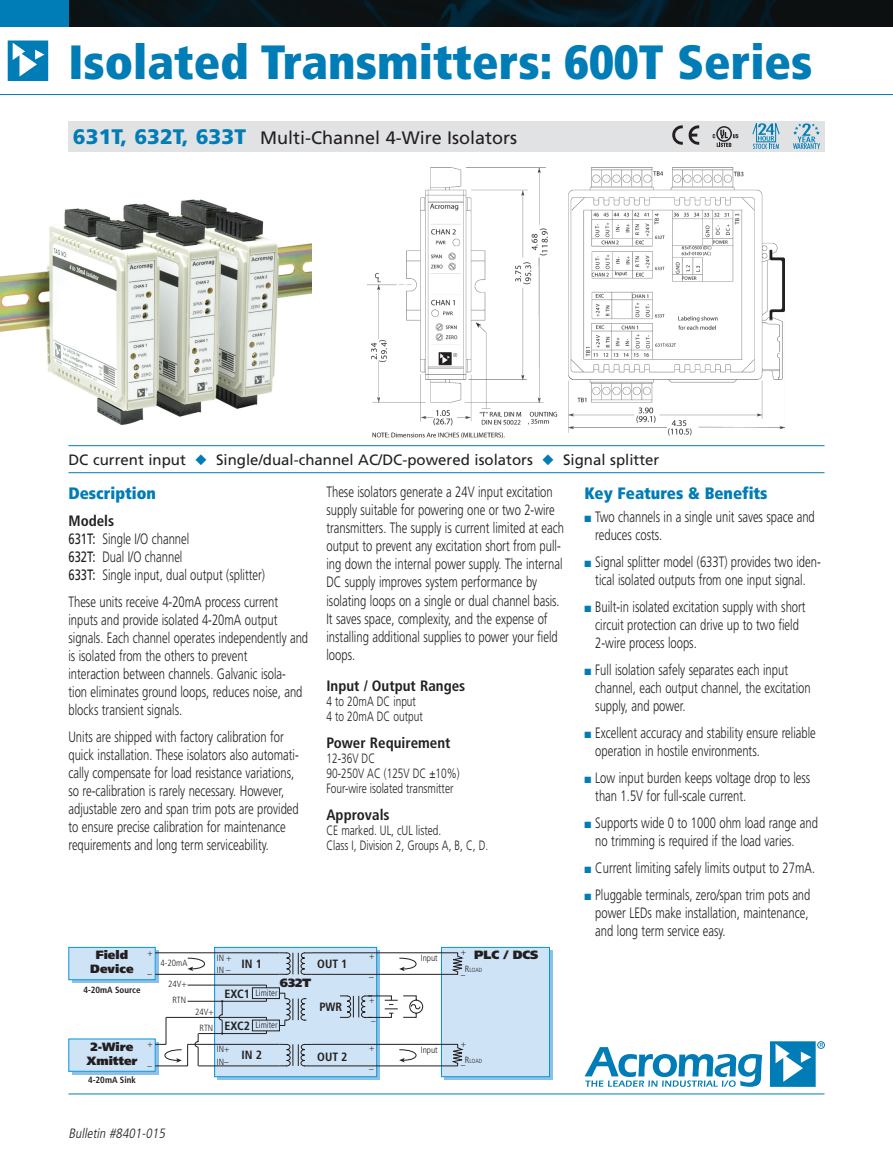
<style>
.page{position:relative;width:893px;height:1175px;background:#fff}
.page>*{position:absolute;margin:0;border:0;box-sizing:border-box;transform-origin:0 0}
.t1{font:900 condensed 48px "Frutiger";color:#007cb6}
.Description_1{font:18px "Frutiger";color:#231f20}
.Subhead{font:900 condensed 16.5px "Frutiger";color:#007cb6}
.Bodytext{font:300 15px/18px "Frutiger";color:#231f20;scale:.75 1}
.Bullet{font:300 15px/18px "Frutiger";color:#231f20;scale:.75 1}
.Description_2{font:15px "Frutiger";color:#231f20}
.Spec_head{font:700 condensed 15px "Frutiger";color:#231f20}
.Spec2{font:300 13.5px/15px "Frutiger";color:#231f20;scale:.75 1}
.t2{font:italic 300 condensed 13.5px "Frutiger";color:#231f20}
.t3{font:900 12px/14.2px "Frutiger";color:#231f20;text-align:center}
.t4{font:700 condensed 12px "Frutiger";color:#231f20}
.t5{font:300 condensed 9px/16.2px "Frutiger";color:#231f20}
.t6{font:700 condensed 9px "Frutiger";color:#231f20}
.t7{font:300 condensed 6px "Frutiger";color:#231f20}
.s1{font-weight:900;font-size:21px;color:#007cb6}
.s2{color:#007cb6}
.s3{font-weight:400}
.s4{font-size:9px}
</style>
<div class="page">
<hr style="left:68px;top:445px;width:756px;height:1px;background:#007cb6">
<hr style="left:68px;top:472px;width:756px;height:1px;background:#007cb6">
<hr style="left:0;top:94px;width:893px;height:1px;background:#007cb6">
<hr style="left:68px;top:1093px;width:756px;height:1px;background:#007cb6">
<div style="left:68px;top:122px;width:756px;height:30px;background:#e1e2e4"></div>
<img style="left:0;top:200px;width:311px;height:224px">
<div style="left:72px;top:1042px;width:86px;height:32px;background:linear-gradient(to right,#8dc1e9,#8bbee6)"></div>
<div style="left:69px;top:1039px;width:86px;height:32px;background:#cee3f5"></div>
<div style="left:72px;top:950px;width:86px;height:33px;background:linear-gradient(to right,#6db6e4,#6db6e4)"></div>
<div style="left:69px;top:947px;width:86px;height:32px;background:#cee3f5"></div>
<div style="left:68px;top:947px;width:88px;height:33px;border:1px solid #0696d7"></div>
<div style="left:215px;top:947px;width:162px;height:129px;background:#cee3f5"></div>
<div style="left:214px;top:947px;width:163px;height:130px;border:1px solid #0696d7"></div>
<div style="left:445px;top:950px;width:108px;height:129px;background:linear-gradient(to bottom,#8cc0e8,#8cc0e8)"></div>
<div style="left:441px;top:947px;width:108px;height:129px;background:#cee3f5"></div>
<div style="left:441px;top:947px;width:109px;height:130px;border:1px solid #0696d7"></div>
<svg style="left:154px;top:952px;width:310px;height:114px"></svg>
<img style="left:367px;top:167px;width:417px;height:272px">
<svg style="left:672px;top:125px;width:27px;height:20px"></svg>
<img style="left:68px;top:0;width:825px;height:27px">
<div style="left:0;top:0;width:68px;height:27px;background:#007cb6"></div>
<svg style="left:8px;top:40px;width:40px;height:41px"></svg>
<div style="left:817px;top:1041px;width:7px;height:7px;border:1px solid #007cb6;border-radius:50%"></div>
<svg style="left:770px;top:1041px;width:53px;height:45px"></svg>
<svg style="left:584px;top:1047px;width:178px;height:39px"></svg>
<svg style="left:793px;top:123px;width:27px;height:26px"></svg>
<svg style="left:713px;top:126px;width:25px;height:21px"></svg>
<svg style="left:752px;top:123px;width:27px;height:26px"></svg>
<h1 class="t1" style="left:68px;top:33px;width:746px">Isolated Transmitters: 600T Series</h1>
<p class="Description_1" style="left:73px;top:127px;width:446px"><span class="s1">631T, 632T, 633T</span> Multi-Channel 4-Wire Isolators</p>
<p class="Description_2" style="left:68px;top:451px;width:592px">DC current input <span class="s2">◆</span> Single/dual-channel AC/DC-powered isolators <span class="s2">◆</span> Signal splitter</p>
<p class="Subhead" style="left:68px;top:483px;width:89px">Description</p>
<p class="Spec_head" style="left:68px;top:512px;width:47px">Models</p>
<p class="Bodytext" style="left:68px;top:530px;width:264px"><span class="s3">631T:</span> Single I/O channel<br><span class="s3">632T:</span> Dual I/O channel<br><span class="s3">633T:</span> Single input, dual output (splitter)</p>
<p class="Bodytext" style="left:68px;top:593px;width:321px">These units receive 4-20mA process current inputs and provide isolated 4-20mA output signals. Each channel operates independently and is isolated from the others to prevent<br>interaction between channels. Galvanic isola&shy;tion eliminates ground loops, reduces noise, and blocks transient signals.</p>
<p class="Bodytext" style="left:68px;top:728px;width:309px">Units are shipped with factory calibration for quick installation. These isolators also automati&shy;cally compensate for load resistance variations, so re-calibration is rarely necessary. However, adjustable zero and span trim pots are provided to ensure precise calibration for maintenance requirements and long term serviceability.</p>
<p class="Bodytext" style="left:326px;top:483px;width:318px">These isolators generate a 24V input excitation supply suitable for powering one or two 2-wire transmitters. The supply is current limited at each output to prevent any excitation short from pull&shy;ing down the internal power supply. The internal DC supply improves system performance by isolating loops on a single or dual channel basis.<br>It saves space, complexity, and the expense of installing additional supplies to power your field loops.</p>
<p class="Spec_head" style="left:326px;top:677px;width:140px">Input / Output Ranges</p>
<p class="Spec2" style="left:326px;top:694px;width:130px">4 to 20mA DC input<br>4 to 20mA DC output</p>
<p class="Spec_head" style="left:326px;top:734px;width:125px">Power Requirement</p>
<p class="Spec2" style="left:326px;top:751px;width:179px">12-36V DC<br>90-250V AC (125V DC ±10%)<br>Four-wire isolated transmitter</p>
<p class="Spec_head" style="left:326px;top:806px;width:65px">Approvals</p>
<p class="Spec2" style="left:326px;top:823px;width:217px">CE marked. UL, cUL listed.<br>Class I, Division 2, Groups A, B, C, D.</p>
<p class="t3" style="left:90px;top:947px;width:45px">Field<br>Device</p>
<p class="t4" style="left:242px;top:956px;width:22px">IN 1</p>
<p class="t5" style="left:148px;top:944px;width:7px">+</p>
<p class="t5" style="left:148px;top:966px;width:6px">–</p>
<p class="t5" style="left:369px;top:948px;width:7px">+</p>
<p class="t5" style="left:369px;top:968px;width:6px">–</p>
<p class="t5" style="left:217px;top:952px;width:16px;line-height:11.9px">IN +<br>IN –</p>
<p class="t4" style="left:224px;top:986px;width:27px">EXC1</p>
<p class="t4" style="left:224px;top:1019px;width:27px">EXC2</p>
<p class="t5" style="left:217px;top:1042px;width:14px;line-height:12.9px">IN+<br>IN–</p>
<p class="t5" style="left:369px;top:1039px;width:7px">+</p>
<p class="t5" style="left:369px;top:1061px;width:6px">–</p>
<p class="t5" style="left:161px;top:954px;width:28px">4-20mA</p>
<p class="t4" style="left:317px;top:956px;width:32px">OUT 1</p>
<p class="t3" style="left:280px;top:975px;width:33px">632T</p>
<p class="t5" style="left:168px;top:976px;width:20px;text-align:center">24V+<br>RTN</p>
<p class="t6" style="left:83px;top:984px;width:59px">4-20mA Source</p>
<p class="t5" style="left:255px;top:984px;width:24px">Limiter</p>
<p class="t5" style="left:255px;top:1017px;width:24px">Limiter</p>
<p class="t5" style="left:369px;top:992px;width:7px">+</p>
<p class="t5" style="left:371px;top:1012px;width:6px">–</p>
<p class="t4" style="left:319px;top:999px;width:24px">PWR</p>
<p class="t5" style="left:195px;top:1004px;width:20px;text-align:center">24V+<br>RTN</p>
<p class="t3" style="left:86px;top:1039px;width:53px">2-Wire<br>Xmitter</p>
<p class="t5" style="left:148px;top:1036px;width:7px">+</p>
<p class="t5" style="left:148px;top:1057px;width:6px">–</p>
<p class="t4" style="left:242px;top:1048px;width:22px">IN 2</p>
<p class="t4" style="left:317px;top:1049px;width:32px">OUT 2</p>
<p class="t6" style="left:88px;top:1074px;width:49px">4-20mA Sink</p>
<p class="t2" style="left:68px;top:1125px;width:101px">Bulletin #8401-015</p>
<p class="t5" style="left:421px;top:950px;width:19px">Input</p>
<p class="t5" style="left:461px;top:943px;width:7px">+</p>
<p class="t3" style="left:474px;top:947px;width:66px">PLC / DCS</p>
<p class="t7" style="left:465px;top:966px;width:19px"><span class="s4">R</span>LOAD</p>
<p class="t5" style="left:421px;top:1041px;width:19px">Input</p>
<p class="t5" style="left:461px;top:1035px;width:7px">+</p>
<p class="t5" style="left:461px;top:1057px;width:6px">–</p>
<p class="t7" style="left:465px;top:1057px;width:19px"><span class="s4">R</span>LOAD</p>
<p class="Subhead" style="left:584px;top:483px;width:185px">Key Features &amp; Benefits</p>
<p class="Bullet" style="left:595px;top:508px;width:294px;text-indent:-11px"><span class="s2">■</span> Two channels in a single unit saves space and reduces costs.</p>
<p class="Bullet" style="left:584px;top:553px;width:317px;text-align:center"><span class="s2">■</span> Signal splitter model (633T) provides two iden&shy;tical isolated outputs from one input signal.</p>
<p class="Bullet" style="left:595px;top:598px;width:282px;text-indent:-11px"><span class="s2">■</span> Built-in isolated excitation supply with short circuit protection can drive up to two field<br>2-wire process loops.</p>
<p class="Bullet" style="left:595px;top:661px;width:289px;text-indent:-11px"><span class="s2">■</span> Full isolation safely separates each input channel, each output channel, the excitation supply, and power.</p>
<p class="Bullet" style="left:595px;top:724px;width:296px;text-indent:-11px"><span class="s2">■</span> Excellent accuracy and stability ensure reliable operation in hostile environments.</p>
<p class="Bullet" style="left:595px;top:769px;width:288px;text-indent:-11px"><span class="s2">■</span> Low input burden keeps voltage drop to less than 1.5V for full-scale current.</p>
<p class="Bullet" style="left:595px;top:814px;width:298px;text-indent:-11px"><span class="s2">■</span> Supports wide 0 to 1000 ohm load range and no trimming is required if the load varies.</p>
<p class="Bullet" style="left:584px;top:859px;width:309px"><span class="s2">■</span> Current limiting safely limits output to 27mA.</p>
<p class="Bullet" style="left:595px;top:886px;width:288px;text-indent:-11px"><span class="s2">■</span> Pluggable terminals, zero/span trim pots and power LEDs make installation, maintenance, and long term service easy.</p>
</div>
